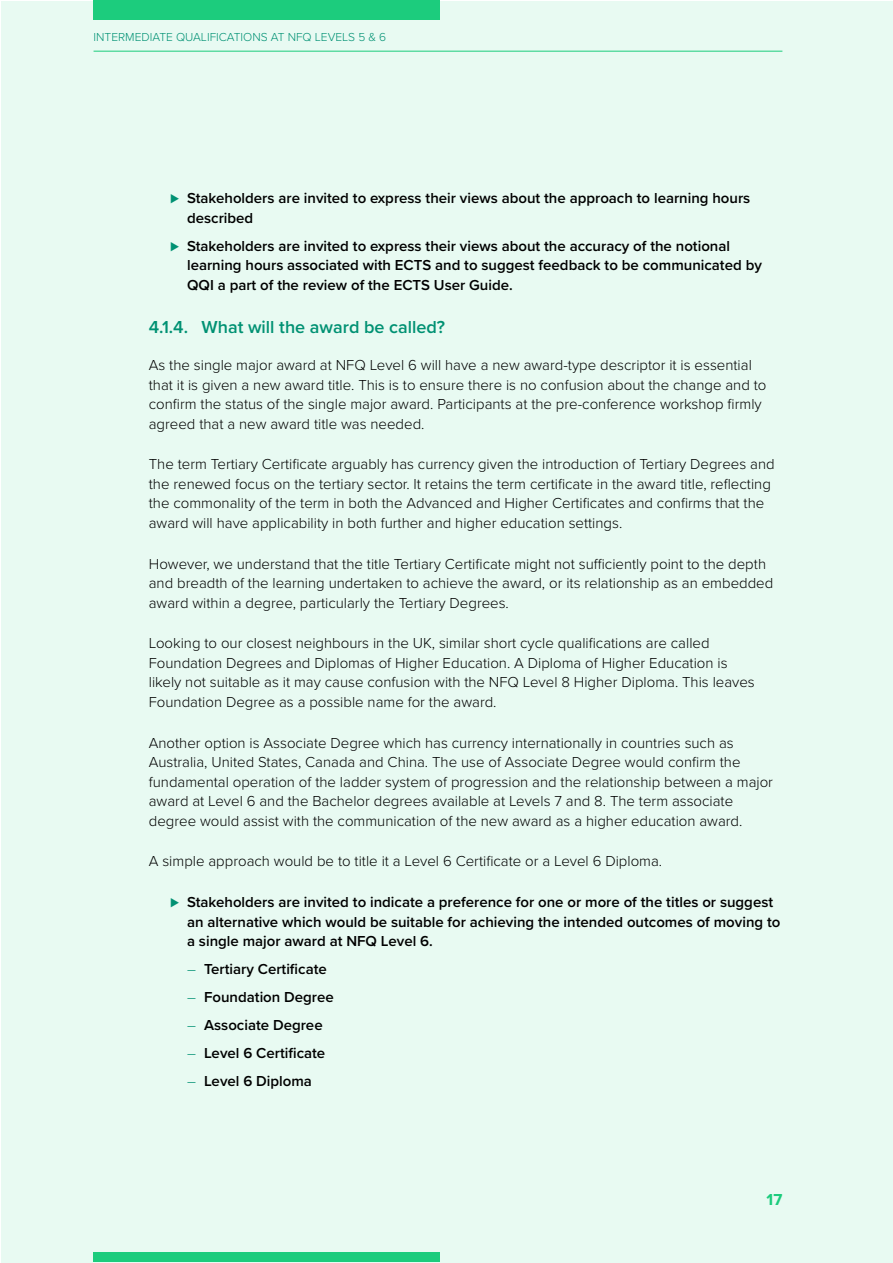
<style>
.page{position:relative;width:893px;height:1263px;background:#fff}
.page>*{position:absolute;margin:0;border:0;box-sizing:border-box;transform-origin:0 0}
.t1{font:600 18px "Proxima Nova";color:#009173}
.t2{font:700 16.5px "Proxima Nova";color:#1ccc7d}
.t3{font:300 15px/19.5px "Proxima Nova";color:#000}
.t4{font:600 15px/19.5px "Proxima Nova";color:#000}
.t5{font:300 12px "Proxima Nova";color:#009173}
.s1{color:#009173}
.s2{font-weight:300;color:#009173}
</style>
<div class="page">
<div style="left:2px;top:2px;width:891px;height:1261px;background:#e8faf2"></div>
<div style="left:94px;top:0;width:346px;height:19px;background:#1ccc7d"></div>
<div style="left:94px;top:1252px;width:346px;height:10px;background:#1ccc7d"></div>
<hr style="left:94px;top:51px;width:688px;height:1px;background:#1ccc7d">
<p class="t5" style="left:94px;top:28px;width:294px">INTERMEDIATE QUALIFICATIONS AT NFQ LEVELS 5 &amp; 6</p>
<p class="t4" style="left:187px;top:188px;width:565px;text-indent:-17px"><span class="s1">⊲</span> Stakeholders are invited to express their views about the approach to learning hours described</p>
<p class="t4" style="left:187px;top:236px;width:576px;text-indent:-17px"><span class="s1">⊲</span> Stakeholders are invited to express their views about the accuracy of the notional learning hours associated with ECTS and to suggest feedback to be communicated by<br>QQI a part of the review of the ECTS User Guide.</p>
<p class="t1" style="left:149px;top:314px;width:298px">4.1.4. What will the award be called?</p>
<p class="t3" style="left:149px;top:354px;width:619px">As the single major award at NFQ Level 6 will have a new award-type descriptor it is essential that it is given a new award title. This is to ensure there is no confusion about the change and to confirm the status of the single major award. Participants at the pre-conference workshop firmly agreed that a new award title was needed.</p>
<p class="t3" style="left:149px;top:454px;width:627px">The term Tertiary Certificate arguably has currency given the introduction of Tertiary Degrees and the renewed focus on the tertiary sector. It retains the term certificate in the award title, reflecting the commonality of the term in both the Advanced and Higher Certificates and confirms that the award will have applicability in both further and higher education settings.</p>
<p class="t3" style="left:149px;top:553px;width:626px">However, we understand that the title Tertiary Certificate might not sufficiently point to the depth and breadth of the learning undertaken to achieve the award, or its relationship as an embedded award within a degree, particularly the Tertiary Degrees.</p>
<p class="t3" style="left:149px;top:633px;width:607px">Looking to our closest neighbours in the UK, similar short cycle qualifications are called Foundation Degrees and Diplomas of Higher Education. A Diploma of Higher Education is likely not suitable as it may cause confusion with the NFQ Level 8 Higher Diploma. This leaves Foundation Degree as a possible name for the award.</p>
<p class="t3" style="left:149px;top:732px;width:626px">Another option is Associate Degree which has currency internationally in countries such as Australia, United States, Canada and China. The use of Associate Degree would confirm the fundamental operation of the ladder system of progression and the relationship between a major award at Level 6 and the Bachelor degrees available at Levels 7 and 8. The term associate degree would assist with the communication of the new award as a higher education award.</p>
<p class="t3" style="left:149px;top:851px;width:515px">A simple approach would be to title it a Level 6 Certificate or a Level 6 Diploma.</p>
<p class="t4" style="left:187px;top:892px;width:595px;text-indent:-17px"><span class="s1">⊲</span> Stakeholders are invited to indicate a preference for one or more of the titles or suggest an alternative which would be suitable for achieving the intended outcomes of moving to a single major award at NFQ Level 6.</p>
<p class="t4" style="left:187px;top:955px;width:148px;line-height:28px"><span class="s2">―</span> Tertiary Certificate <span class="s2">―</span> Foundation Degree <span class="s2">―</span> Associate Degree <span class="s2">―</span> Level 6 Certificate <span class="s2">―</span> Level 6 Diploma</p>
<p class="t2" style="left:767px;top:1189px;width:17px">17</p>
</div>
